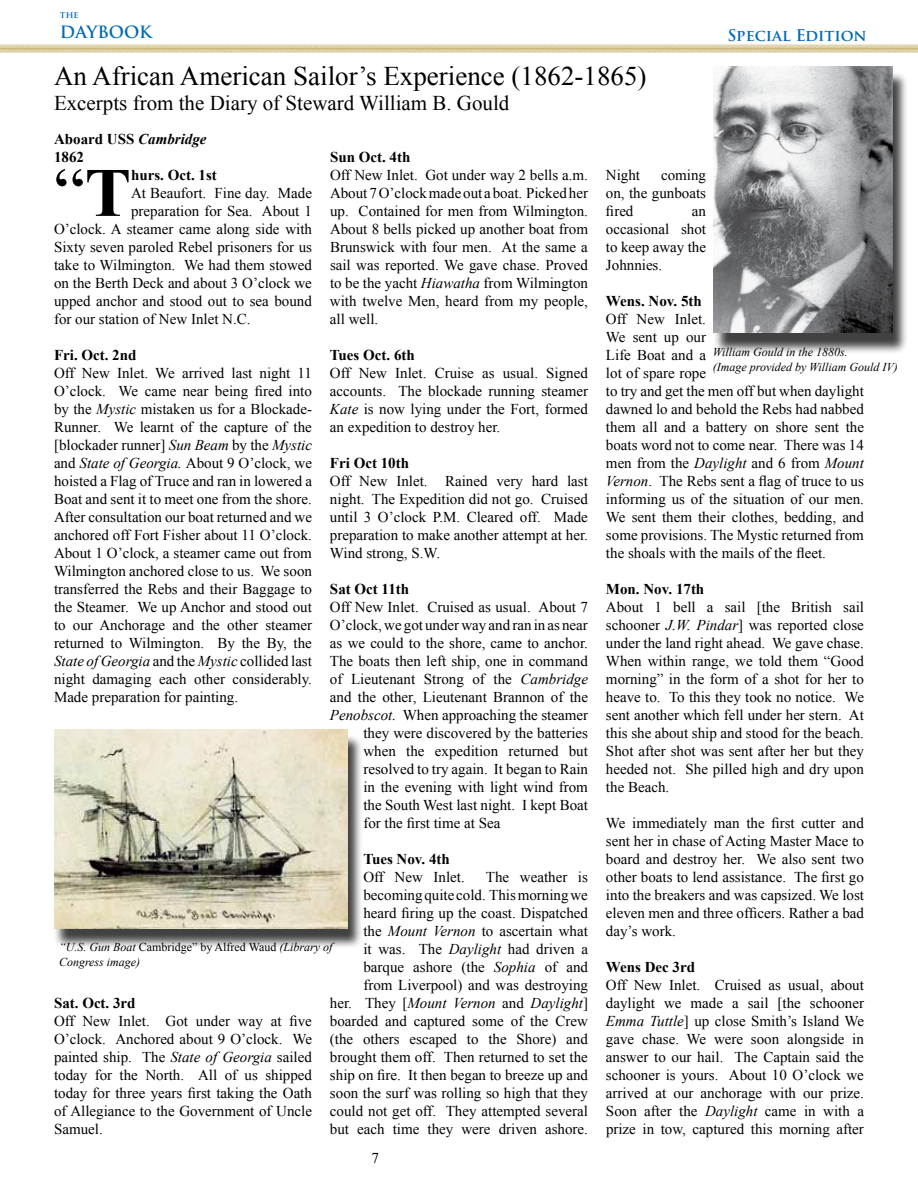
<style>
.page{position:relative;width:918px;height:1188px;background:#fff}
.page>*{position:absolute;margin:0;border:0;box-sizing:border-box;transform-origin:0 0}
.t1{font:69.3px "Times New Roman";color:#000}
.t2{font:27px "Times New Roman";color:#000}
.t3{font:21px "Times New Roman";color:#000}
.t4{font:700 16.5px "Trajan Pro";letter-spacing:-.005em;color:#006ab6}
.t5{font:700 15.75px "Trajan Pro";color:#006ab6}
.t6{font:15px/18px "Times New Roman";color:#000;text-align:justify}
.t7{font:700 15px/18px "Times New Roman";color:#000}
.t8{font:italic 12px/14.4px "Times New Roman";color:#000}
.t9{font:700 9px "Trajan Pro";color:#006ab6}
.s1{font-style:italic}
.s2{font-weight:700}
.s3{font-style:normal}
</style>
<div class="page">
<img style="left:0;top:44px;width:206px;height:9px">
<img style="left:206px;top:44px;width:712px;height:9px">
<div style="left:53px;top:734px;width:311px;height:216px;background:#000;opacity:.75"></div>
<img style="left:54px;top:730px;width:294px;height:198px">
<div style="left:713px;top:71px;width:195px;height:283px;background:#000;opacity:.75"></div>
<img style="left:714px;top:66px;width:179px;height:267px">
<p class="t9" style="left:60px;top:9px;width:20px">the</p>
<p class="t4" style="left:60px;top:22px;width:93px">DAYBOOK</p>
<p class="t5" style="left:727px;top:25px;width:141px">Special Edition</p>
<h2 class="t2" style="left:54px;top:58px;width:594px">An African American Sailor’s Experience (1862-1865)</h2>
<h3 class="t3" style="left:54px;top:89px;width:457px">Excerpts from the Diary of Steward William B. Gould</h3>
<p class="t7" style="left:54px;top:130px;width:154px">Aboard USS <span class="s1">Cambridge<br></span>1862</p>
<h1 class="t1" style="left:54px;top:146px;width:79px">“<span class="s2">T</span></h1>
<p class="t7" style="left:131px;top:166px;width:87px">hurs. Oct. 1st</p>
<p class="t7" style="left:330px;top:148px;width:82px">Sun Oct. 4th</p>
<p class="t6" style="left:330px;top:166px;width:260px">Off New Inlet. Got under way 2 bells a.m.<br>About 7 O’clock made out a boat. Picked her up. Contained for men from Wilmington.<br>About 8 bells picked up another boat from Brunswick with four men. At the same a sail was reported. We gave chase. Proved to be the yacht <span class="s1">Hiawatha</span> from Wilmington with twelve Men, heard from my people, all well.</p>
<p class="t7" style="left:330px;top:346px;width:86px">Tues Oct. 6th</p>
<p class="t6" style="left:330px;top:364px;width:260px">Off New Inlet. Cruise as usual. Signed accounts. The blockade running steamer <span class="s1">Kate</span> is now lying under the Fort, formed an expedition to destroy her.</p>
<p class="t7" style="left:330px;top:454px;width:81px">Fri Oct 10th</p>
<p class="t6" style="left:330px;top:472px;width:260px">Off New Inlet. Rained very hard last night. The Expedition did not go. Cruised until 3 O’clock P.M. Cleared off. Made preparation to make another attempt at her.<br>Wind strong, S.W.</p>
<p class="t7" style="left:330px;top:580px;width:81px">Sat Oct 11th</p>
<p class="t6" style="left:330px;top:598px;width:259px">Off New Inlet. Cruised as usual. About 7</p>
<p class="t6" style="left:330px;top:616px;width:259px">O’clock, we got under way and ran in as near</p>
<p class="t6" style="left:330px;top:634px;width:259px">as we could to the shore, came to anchor.</p>
<p class="t6" style="left:330px;top:652px;width:259px">The boats then left ship, one in command</p>
<p class="t6" style="left:330px;top:670px;width:260px">of Lieutenant Strong of the <span class="s1">Cambridge</span></p>
<p class="t6" style="left:330px;top:688px;width:260px">and the other, Lieutenant Brannon of the</p>
<p class="t6" style="left:330px;top:706px;width:260px"><span class="s1">Penobscot.</span> When approaching the steamer</p>
<p class="t6" style="left:363px;top:724px;width:226px">they were discovered by the batteries</p>
<p class="t6" style="left:363px;top:742px;width:226px">when the expedition returned but</p>
<p class="t6" style="left:363px;top:760px;width:226px">resolved to try again. It began to Rain</p>
<p class="t6" style="left:363px;top:778px;width:226px">in the evening with light wind from</p>
<p class="t6" style="left:363px;top:796px;width:226px">the South West last night. I kept Boat</p>
<p class="t6" style="left:363px;top:814px;width:139px">for the first time at Sea</p>
<p class="t7" style="left:363px;top:850px;width:88px">Tues Nov. 4th</p>
<p class="t6" style="left:363px;top:868px;width:103px">Off New Inlet.</p>
<p class="t6" style="left:606px;top:166px;width:36px">Night</p>
<p class="t6" style="left:606px;top:166px;width:102px;text-indent:55px">coming on, the gunboats fired</p>
<p class="t6" style="left:131px;top:184px;width:182px">At Beaufort. Fine day. Made</p>
<p class="t6" style="left:131px;top:202px;width:182px">preparation for Sea. About 1</p>
<p class="t6" style="left:54px;top:220px;width:259px">O’clock. A steamer came along side with</p>
<p class="t6" style="left:54px;top:238px;width:260px">Sixty seven paroled Rebel prisoners for us</p>
<p class="t6" style="left:54px;top:256px;width:260px">take to Wilmington. We had them stowed</p>
<p class="t6" style="left:54px;top:274px;width:259px">on the Berth Deck and about 3 O’clock we</p>
<p class="t6" style="left:54px;top:292px;width:259px">upped anchor and stood out to sea bound</p>
<p class="t6" style="left:54px;top:310px;width:198px">for our station of New Inlet N.C.</p>
<p class="t7" style="left:54px;top:346px;width:84px">Fri. Oct. 2nd</p>
<p class="t6" style="left:54px;top:364px;width:260px">Off New Inlet. We arrived last night 11<br>O’clock. We came near being fired into by the <span class="s1">Mystic</span> mistaken us for a Blockade-Runner. We learnt of the capture of the [blockader runner] <span class="s1">Sun Beam</span> by the <span class="s1">Mystic </span>and <span class="s1">State of Georgia.</span> About 9 O’clock, we hoisted a Flag of Truce and ran in lowered a Boat and sent it to meet one from the shore.<br>After consultation our boat returned and we anchored off Fort Fisher about 11 O’clock.<br>About 1 O’clock, a steamer came out from Wilmington anchored close to us. We soon transferred the Rebs and their Baggage to the Steamer. We up Anchor and stood out to our Anchorage and the other steamer returned to Wilmington. By the By, the <span class="s1">State of Georgia</span> and the <span class="s1">Mystic</span> collided last night damaging each other considerably.<br>Made preparation for painting.</p>
<p class="t6" style="left:606px;top:202px;width:102px;text-indent:86px">an occasional shot to keep away the Johnnies.</p>
<p class="t7" style="left:606px;top:291px;width:97px">Wens. Nov. 5th</p>
<p class="t6" style="left:606px;top:310px;width:260px;text-align:left">Off New Inlet.<br>We sent up our<br>Life Boat and a<br>lot of spare rope<br>to try and get the men off but when daylight dawned lo and behold the Rebs had nabbed them all and a battery on shore sent the boats word not to come near. There was 14 men from the <span class="s1">Daylight</span> and 6 from <span class="s1">Mount<br>Vernon</span>. The Rebs sent a flag of truce to us informing us of the situation of our men.<br>We sent them their clothes, bedding, and some provisions. The Mystic returned from the shoals with the mails of the fleet.</p>
<p class="t7" style="left:606px;top:579px;width:100px">Mon. Nov. 17th</p>
<p class="t6" style="left:606px;top:598px;width:260px">About 1 bell a sail [the British sail schooner <span class="s1">J.W. Pindar</span>] was reported close under the land right ahead. We gave chase.<br>When within range, we told them “Good morning” in the form of a shot for her to heave to. To this they took no notice. We sent another which fell under her stern. At this she about ship and stood for the beach.<br>Shot after shot was sent after her but they heeded not. She pilled high and dry upon the Beach.</p>
<p class="t6" style="left:606px;top:814px;width:260px">We immediately man the first cutter and sent her in chase of Acting Master Mace to board and destroy her. We also sent two other boats to lend assistance. The first go into the breakers and was capsized. We lost eleven men and three officers. Rather a bad day’s work.</p>
<p class="t7" style="left:606px;top:957px;width:91px">Wens Dec 3rd</p>
<p class="t6" style="left:606px;top:976px;width:260px">Off New Inlet. Cruised as usual, about daylight we made a sail [the schooner <span class="s1">Emma Tuttle</span>] up close Smith’s Island We gave chase. We were soon alongside in answer to our hail. The Captain said the schooner is yours. About 10 O’clock we arrived at our anchorage with our prize.<br>Soon after the <span class="s1">Daylight</span> came in with a prize in tow, captured this morning after</p>
<p class="t8" style="left:713px;top:345px;width:187px">William Gould in the 1880s.<br>(Image provided by William Gould IV)</p>
<p class="t6" style="left:330px;top:868px;width:260px;text-align:right">The weather is<br>becoming quite cold. This morning we heard firing up the coast. Dispatched<br>the <span class="s1">Mount Vernon</span> to ascertain what<br>it was. The <span class="s1">Daylight</span> had driven a barque ashore (the <span class="s1">Sophia</span> of and<br>from Liverpool) and was destroying<br>her. They [<span class="s1">Mount Vernon</span> and <span class="s1">Daylight</span>] boarded and captured some of the Crew (the others escaped to the Shore) and brought them off. Then returned to set the ship on fire. It then began to breeze up and soon the surf was rolling so high that they could not get off. They attempted several but each time they were driven ashore.</p>
<p class="t8" style="left:59px;top:940px;width:275px">“U.S. Gun Boat <span class="s3">Cambridge” by Alfred Waud</span> (Library of<br>Congress image)</p>
<p class="t7" style="left:54px;top:994px;width:83px">Sat. Oct. 3rd</p>
<p class="t6" style="left:54px;top:1012px;width:260px">Off New Inlet. Got under way at five O’clock. Anchored about 9 O’clock. We painted ship. The <span class="s1">State of Georgia</span> sailed today for the North. All of us shipped today for three years first taking the Oath of Allegiance to the Government of Uncle Samuel.</p>
<p class="t6" style="left:372px;top:1149px;width:9px">7</p>
</div>
